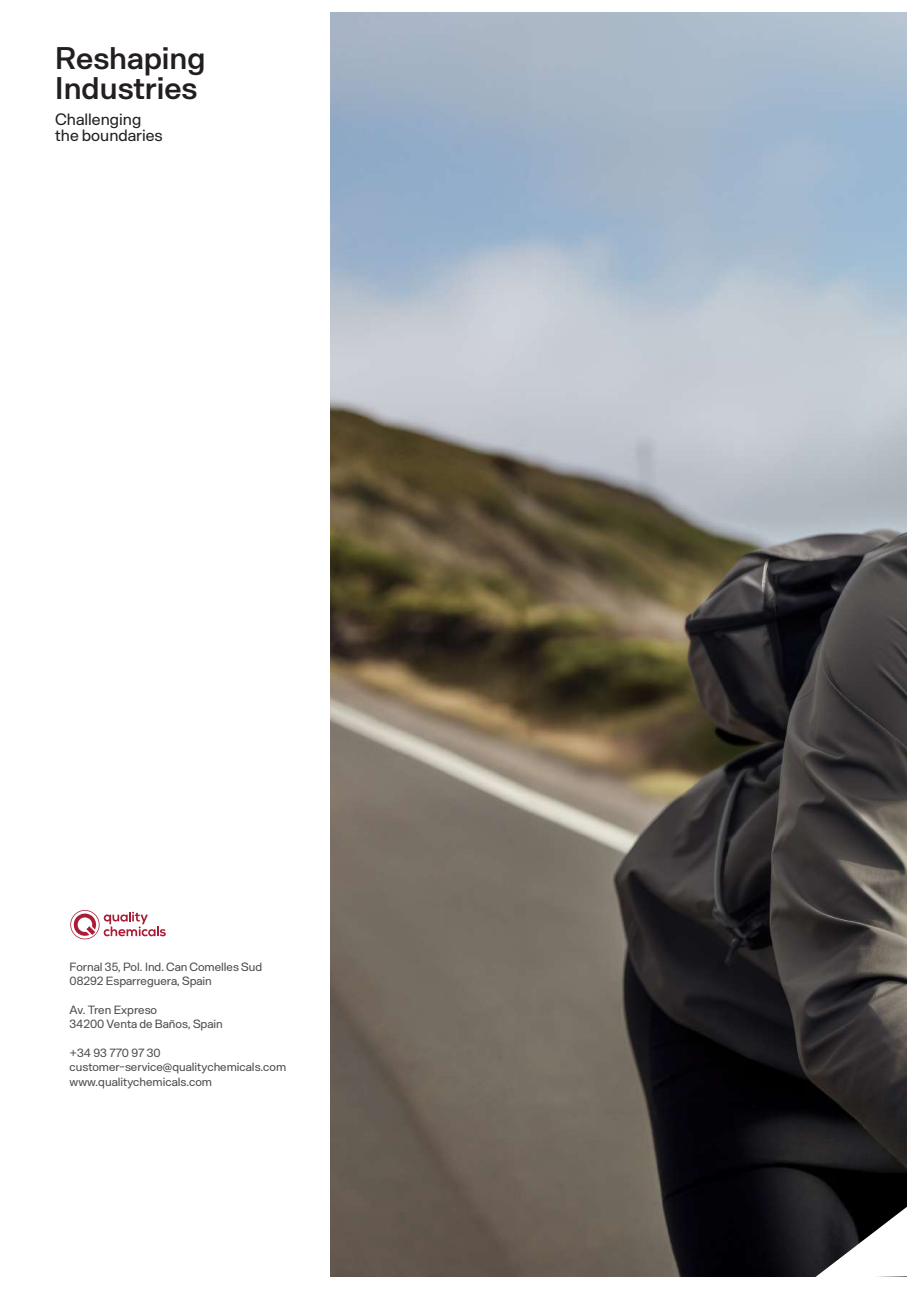
<style>
.page{position:relative;width:919px;height:1289px;background:#fff}
.page>*{position:absolute;margin:0;border:0;box-sizing:border-box;transform-origin:0 0}
.t1{font:600 31.5px/30px "Arbeit";color:#231f20}
.t2{font:16.5px/16.5px "Arbeit";color:#231f20}
.t3{font:12px/14.4px "Arbeit";color:#4b4c4d}
</style>
<div class="page">
<img style="left:331px;top:13px;width:575px;height:1263px">
<svg style="left:70px;top:910px;width:96px;height:29px"></svg>
<svg style="left:814px;top:1197px;width:93px;height:80px"></svg>
<h1 class="t1" style="left:55px;top:44px;width:152px">Reshaping<br>Industries</h1>
<h2 class="t2" style="left:55px;top:111px;width:109px">Challenging the boundaries</h2>
<p class="t3" style="left:70px;top:959px;width:194px">Fornal 35, Pol. Ind. Can Comelles Sud<br>08292 Esparreguera, Spain</p>
<p class="t3" style="left:70px;top:1002px;width:155px">Av. Tren Expreso<br>34200 Venta de Baños, Spain</p>
<p class="t3" style="left:70px;top:1045px;width:218px">+34 93 770 97 30 customer-service@qualitychemicals.com www.qualitychemicals.com</p>
</div>
